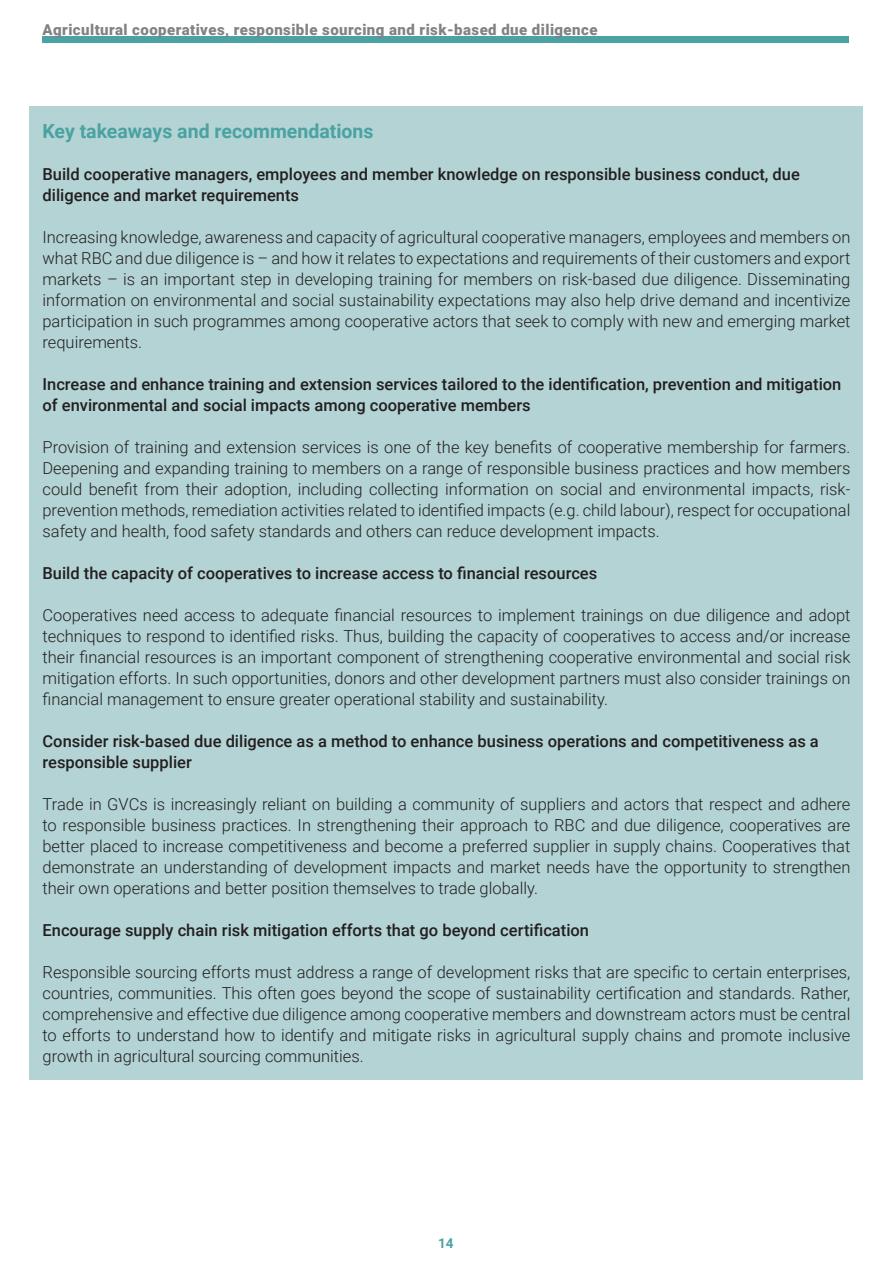
<style>
.page{position:relative;width:893px;height:1263px;background:#fff}
.page>*{position:absolute;margin:0;border:0;box-sizing:border-box;transform-origin:0 0}
.Subtitle__L2{font:700 19.5px "Roboto";color:#4aa2a2}
.Text{font:300 16.5px/21px "Roboto";color:#231f20;text-align:justify}
.Text-2{font:500 16.5px/21px "Roboto";color:#231f20}
.t1{font:900 15px "Roboto";letter-spacing:.03em;color:#808285}
.t2{font:700 13.5px "Roboto";color:#4aa2a2}
</style>
<div class="page">
<div style="left:43px;top:36px;width:806px;height:7px;background:#4aa2a2"></div>
<div style="left:30px;top:106px;width:833px;height:974px;background:#b4d3d4"></div>
<p class="t1" style="left:43px;top:20px;width:557px">Agricultural cooperatives, responsible sourcing and risk-based due diligence</p>
<p class="Subtitle__L2" style="left:43px;top:117px;width:333px">Key takeaways and recommendations</p>
<p class="Text-2" style="left:43px;top:163px;width:759px">Build cooperative managers, employees and member knowledge on responsible business conduct, due diligence and market requirements</p>
<p class="Text" style="left:43px;top:226px;width:809px">Increasing knowledge, awareness and capacity of agricultural cooperative managers, employees and members on what RBC and due diligence is – and how it relates to expectations and requirements of their customers and export markets – is an important step in developing training for members on risk-based due diligence. Disseminating information on environmental and social sustainability expectations may also help drive demand and incentivize participation in such programmes among cooperative actors that seek to comply with new and emerging market requirements.</p>
<p class="Text-2" style="left:43px;top:373px;width:800px">Increase and enhance training and extension services tailored to the identification, prevention and mitigation of environmental and social impacts among cooperative members</p>
<p class="Text" style="left:43px;top:436px;width:809px">Provision of training and extension services is one of the key benefits of cooperative membership for farmers.<br>Deepening and expanding training to members on a range of responsible business practices and how members could benefit from their adoption, including collecting information on social and environmental impacts, risk&shy;prevention methods, remediation activities related to identified impacts (e.g. child labour), respect for occupational safety and health, food safety standards and others can reduce development impacts.</p>
<p class="Text-2" style="left:43px;top:562px;width:556px">Build the capacity of cooperatives to increase access to financial resources</p>
<p class="Text" style="left:43px;top:604px;width:809px">Cooperatives need access to adequate financial resources to implement trainings on due diligence and adopt techniques to respond to identified risks. Thus, building the capacity of cooperatives to access and/or increase their financial resources is an important component of strengthening cooperative environmental and social risk mitigation efforts. In such opportunities, donors and other development partners must also consider trainings on financial management to ensure greater operational stability and sustainability.</p>
<p class="Text-2" style="left:43px;top:730px;width:778px">Consider risk-based due diligence as a method to enhance business operations and competitiveness as a responsible supplier</p>
<p class="Text" style="left:43px;top:793px;width:809px">Trade in GVCs is increasingly reliant on building a community of suppliers and actors that respect and adhere to responsible business practices. In strengthening their approach to RBC and due diligence, cooperatives are better placed to increase competitiveness and become a preferred supplier in supply chains. Cooperatives that demonstrate an understanding of development impacts and market needs have the opportunity to strengthen their own operations and better position themselves to trade globally.</p>
<p class="Text-2" style="left:43px;top:919px;width:548px">Encourage supply chain risk mitigation efforts that go beyond certification</p>
<p class="Text" style="left:43px;top:961px;width:809px">Responsible sourcing efforts must address a range of development risks that are specific to certain enterprises, countries, communities. This often goes beyond the scope of sustainability certification and standards. Rather, comprehensive and effective due diligence among cooperative members and downstream actors must be central to efforts to understand how to identify and mitigate risks in agricultural supply chains and promote inclusive growth in agricultural sourcing communities.</p>
<p class="t2" style="left:438px;top:1233px;width:17px">14</p>
</div>
